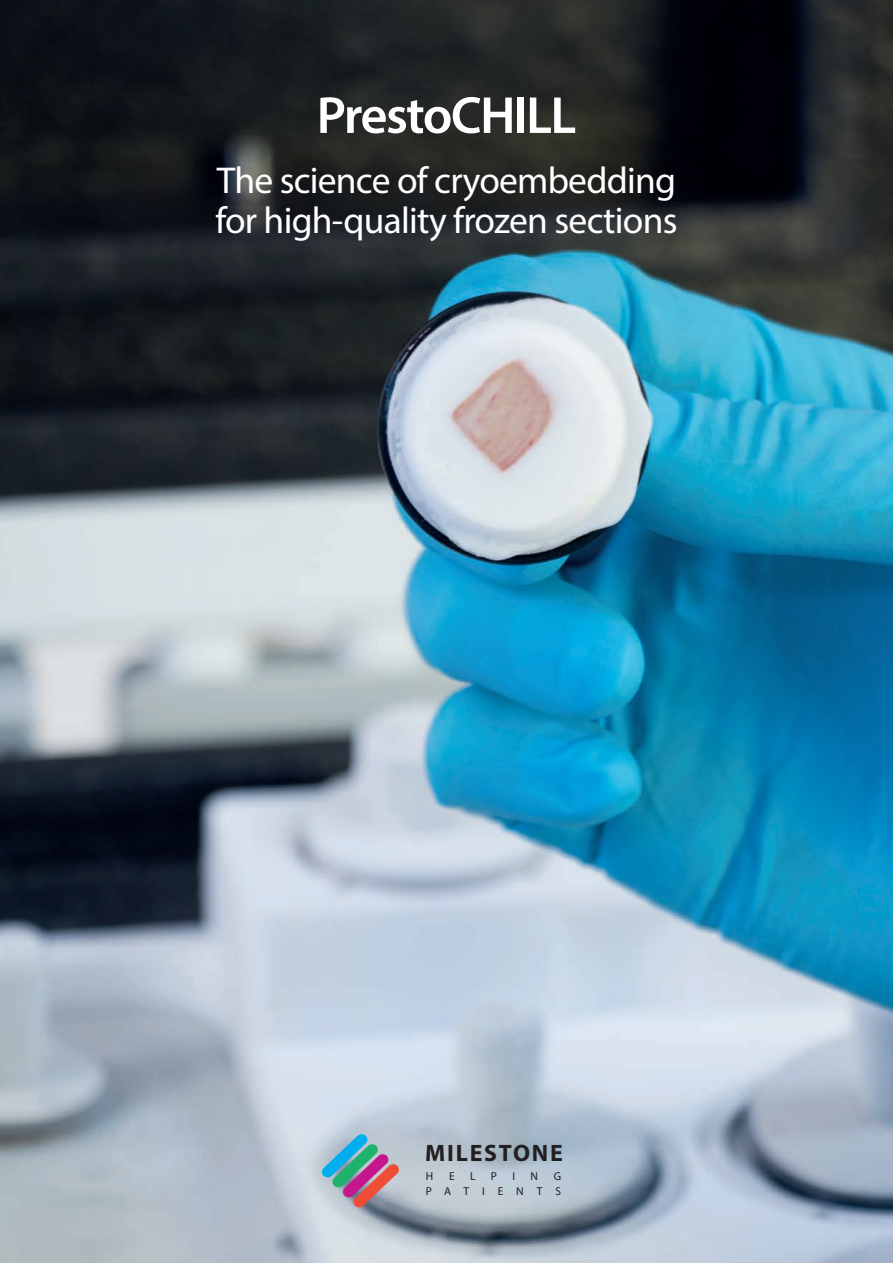
<style>
.page{position:relative;width:893px;height:1263px;background:#fff}
.page>*{position:absolute;margin:0;border:0;box-sizing:border-box;transform-origin:0 0}
.t1{font:600 52.5px "Myriad Pro";letter-spacing:-.03em;color:#fff}
.t2{font:37.5px/40.5px "Myriad Pro";letter-spacing:-.02em;color:#fff}
.t3{font:700 23.85px "Myriad Pro";letter-spacing:.075em;color:#231f20}
.t4{font:11.55px/14.9px "Myriad Pro";letter-spacing:1.12em;color:#231f20;text-align:right}
</style>
<div class="page">
<img style="left:0;top:0;width:893px;height:1263px">
<svg style="left:321px;top:1134px;width:78px;height:74px;background:#979cac"></svg>
<h1 class="t1" style="left:317px;top:82px;width:261px">PrestoCHILL</h1>
<p class="t2" style="left:215px;top:159px;width:464px">The science of cryoembedding for high-quality frozen sections</p>
<p class="t3" style="left:425px;top:1138px;width:139px">MILESTONE</p>
<p class="t4" style="left:426px;top:1169px;width:9px">H</p>
<p class="t4" style="left:449px;top:1169px;width:7px">E</p>
<p class="t4" style="left:470px;top:1169px;width:7px">L</p>
<p class="t4" style="left:491px;top:1169px;width:8px">P</p>
<p class="t4" style="left:512px;top:1169px;width:4px">I</p>
<p class="t4" style="left:531px;top:1169px;width:9px">N</p>
<p class="t4" style="left:426px;top:1169px;width:137px">G<br>PATIENTS</p>
</div>
